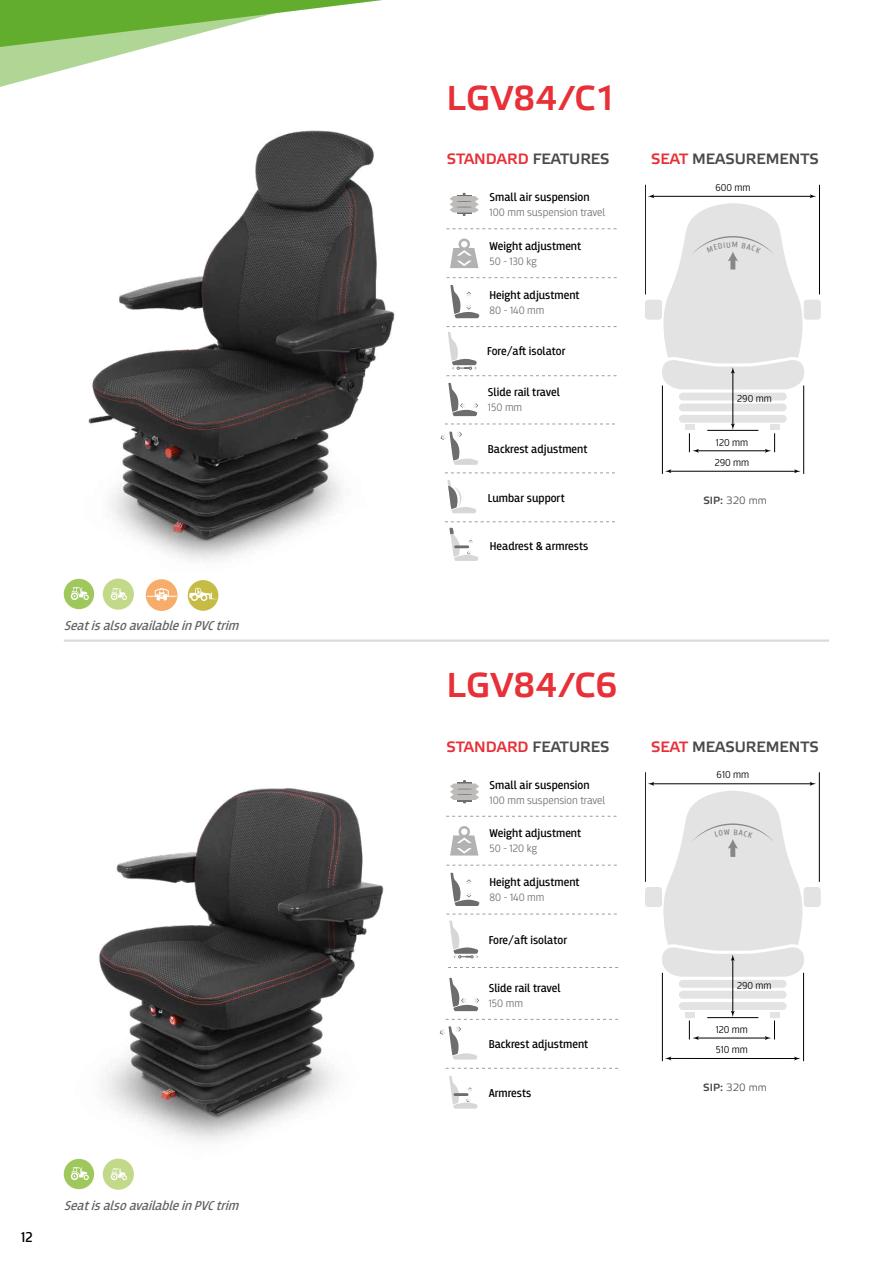
<style>
.page{position:relative;width:893px;height:1263px;background:#fff}
.page>*{position:absolute;margin:0;border:0;box-sizing:border-box;transform-origin:0 0}
.t1{font:700 34.5px "Elektra Light Pro";letter-spacing:.01em;color:#e73037}
.t2{font:700 15px "Elektra Light Pro";color:#e73037}
.t3{font:700 15px "Elektra Light Pro";color:#4a4a49}
.t4{font:15px "Breakers";color:#000}
.t5{font:italic 13.5px "Breakers";color:#646363}
.t6{font:12px "Breakers";color:#000}
.t7{font:300 11.25px "Breakers";color:#706f6f}
.t8{font:300 10.5px "Breakers";color:#000}
.t9{font:10.5px "Elektra Light Pro";color:#4a4a49}
.s1{color:#4a4a49}
.s2{color:#e73037}
.s3{font-weight:700}
</style>
<div class="page">
<svg style="left:346px;top:0;width:36px;height:5px"></svg>
<svg style="left:0;top:0;width:346px;height:87px"></svg>
<hr style="left:64px;top:639px;width:765px;height:3px;background:#dadada">
<div style="left:804px;top:300px;width:16px;height:19px;background:#e3e3e3;border-radius:3px"></div>
<div style="left:804px;top:300px;width:17px;height:19px;border:1px solid #e3e3e3;border-radius:3px"></div>
<div style="left:645px;top:300px;width:17px;height:19px;background:#e3e3e3;border-radius:3px"></div>
<div style="left:645px;top:300px;width:17px;height:19px;border:1px solid #e3e3e3;border-radius:3px"></div>
<div style="left:679px;top:393px;width:108px;height:7px;background:#e3e3e3;border-radius:4px"></div>
<div style="left:679px;top:403px;width:108px;height:8px;background:#e3e3e3;border-radius:4px"></div>
<div style="left:679px;top:415px;width:108px;height:8px;background:#e3e3e3;border-radius:4px"></div>
<div style="left:685px;top:424px;width:9px;height:6px;background:#e3e3e3"></div>
<div style="left:770px;top:424px;width:10px;height:6px;background:#e3e3e3"></div>
<hr style="left:645px;top:185px;width:1px;height:109px;background:#000">
<hr style="left:819px;top:185px;width:1px;height:109px;background:#000">
<hr style="left:662px;top:385px;width:1px;height:89px;background:#000">
<hr style="left:707px;top:430px;width:51px;height:1px;background:#000">
<hr style="left:803px;top:385px;width:1px;height:89px;background:#000">
<hr style="left:669px;top:471px;width:127px;height:1px;background:#000">
<svg style="left:665px;top:469px;width:6px;height:4px"></svg>
<svg style="left:794px;top:469px;width:6px;height:4px"></svg>
<hr style="left:697px;top:450px;width:70px;height:1px;background:#000">
<svg style="left:689px;top:433px;width:10px;height:20px"></svg>
<svg style="left:765px;top:433px;width:10px;height:20px"></svg>
<hr style="left:733px;top:371px;width:1px;height:54px;background:#000">
<svg style="left:731px;top:423px;width:4px;height:7px"></svg>
<svg style="left:448px;top:383px;width:30px;height:33px"></svg>
<svg style="left:441px;top:431px;width:37px;height:34px"></svg>
<svg style="left:446px;top:228px;width:171px;height:1px"></svg>
<svg style="left:445px;top:424px;width:170px;height:1px"></svg>
<svg style="left:445px;top:472px;width:170px;height:1px"></svg>
<svg style="left:450px;top:193px;width:29px;height:23px"></svg>
<svg style="left:450px;top:285px;width:29px;height:33px"></svg>
<svg style="left:447px;top:277px;width:170px;height:1px"></svg>
<img style="left:63px;top:130px;width:364px;height:510px">
<div style="left:64px;top:579px;width:30px;height:30px;background:#9ec75c;border-radius:50%"></div>
<svg style="left:71px;top:587px;width:18px;height:13px"></svg>
<div style="left:103px;top:578px;width:31px;height:32px;background:#c2d989;border-radius:50%"></div>
<svg style="left:111px;top:588px;width:16px;height:12px"></svg>
<svg style="left:447px;top:480px;width:29px;height:33px"></svg>
<div style="left:146px;top:579px;width:31px;height:32px;background:#f6ad6c;border-radius:50%"></div>
<svg style="left:147px;top:588px;width:30px;height:13px"></svg>
<div style="left:188px;top:580px;width:30px;height:31px;background:#c6bb45;border-radius:50%"></div>
<svg style="left:189px;top:588px;width:28px;height:13px"></svg>
<svg style="left:450px;top:238px;width:28px;height:30px"></svg>
<svg style="left:440px;top:1026px;width:37px;height:33px"></svg>
<svg style="left:446px;top:1019px;width:172px;height:1px"></svg>
<div style="left:804px;top:887px;width:16px;height:19px;background:#e3e3e3;border-radius:3px"></div>
<div style="left:804px;top:887px;width:16px;height:20px;border:1px solid #e3e3e3;border-radius:3px"></div>
<div style="left:645px;top:887px;width:17px;height:19px;background:#e3e3e3;border-radius:3px"></div>
<div style="left:645px;top:887px;width:17px;height:20px;border:1px solid #e3e3e3;border-radius:3px"></div>
<div style="left:679px;top:980px;width:108px;height:8px;background:#e3e3e3;border-radius:4px"></div>
<div style="left:679px;top:991px;width:108px;height:8px;background:#e3e3e3;border-radius:4px"></div>
<div style="left:679px;top:1002px;width:108px;height:8px;background:#e3e3e3;border-radius:4px"></div>
<div style="left:685px;top:1012px;width:9px;height:6px;background:#e3e3e3"></div>
<div style="left:770px;top:1012px;width:10px;height:6px;background:#e3e3e3"></div>
<hr style="left:645px;top:772px;width:1px;height:110px;background:#000">
<hr style="left:819px;top:772px;width:1px;height:110px;background:#000">
<hr style="left:662px;top:973px;width:1px;height:88px;background:#000">
<hr style="left:707px;top:1017px;width:51px;height:1px;background:#000">
<hr style="left:803px;top:973px;width:1px;height:88px;background:#000">
<hr style="left:669px;top:1058px;width:127px;height:1px;background:#000">
<svg style="left:665px;top:1056px;width:6px;height:4px"></svg>
<svg style="left:794px;top:1056px;width:6px;height:4px"></svg>
<hr style="left:697px;top:1038px;width:70px;height:1px;background:#000">
<svg style="left:689px;top:1020px;width:10px;height:20px"></svg>
<svg style="left:765px;top:1020px;width:10px;height:20px"></svg>
<hr style="left:732px;top:959px;width:1px;height:54px;background:#000">
<svg style="left:731px;top:1011px;width:4px;height:6px"></svg>
<svg style="left:449px;top:1076px;width:29px;height:33px"></svg>
<svg style="left:449px;top:978px;width:30px;height:33px"></svg>
<svg style="left:446px;top:816px;width:171px;height:1px"></svg>
<svg style="left:446px;top:865px;width:171px;height:1px"></svg>
<svg style="left:450px;top:873px;width:29px;height:33px"></svg>
<svg style="left:450px;top:780px;width:29px;height:23px"></svg>
<svg style="left:446px;top:1068px;width:172px;height:1px"></svg>
<img style="left:63px;top:788px;width:321px;height:387px">
<div style="left:64px;top:1159px;width:30px;height:30px;background:#9ec75c;border-radius:50%"></div>
<svg style="left:71px;top:1167px;width:18px;height:13px"></svg>
<div style="left:103px;top:1158px;width:31px;height:32px;background:#c2d989;border-radius:50%"></div>
<svg style="left:111px;top:1168px;width:16px;height:12px"></svg>
<svg style="left:450px;top:826px;width:28px;height:29px"></svg>
<svg style="left:445px;top:521px;width:170px;height:40px"></svg>
<svg style="left:446px;top:326px;width:171px;height:50px"></svg>
<svg style="left:446px;top:914px;width:171px;height:44px"></svg>
<svg style="left:448px;top:967px;width:170px;height:1px"></svg>
<svg style="left:648px;top:194px;width:168px;height:200px"></svg>
<svg style="left:648px;top:782px;width:168px;height:199px"></svg>
<p class="t5" style="left:64px;top:618px;width:180px">SeatisalsoavailableinPVCtrim</p>
<p class="t4" style="left:21px;top:1228px;width:13px">12</p>
<p class="t5" style="left:64px;top:1198px;width:180px">SeatisalsoavailableinPVCtrim</p>
<h1 class="t1" style="left:446px;top:79px;width:172px">LGV84/C1</h1>
<p class="t2" style="left:447px;top:151px;width:164px">STANDARD <span class="s1">FEATURES</span></p>
<p class="t3" style="left:651px;top:151px;width:169px"><span class="s2">SEAT</span> MEASUREMENTS</p>
<p class="t6" style="left:489px;top:190px;width:102px">Small air suspension</p>
<p class="t7" style="left:489px;top:206px;width:117px">100 mm suspension travel</p>
<p class="t6" style="left:489px;top:239px;width:93px">Weight adjustment</p>
<p class="t7" style="left:489px;top:255px;width:49px">50 - 130 kg</p>
<p class="t6" style="left:489px;top:288px;width:92px">Height adjustment</p>
<p class="t7" style="left:489px;top:304px;width:56px">80 - 140 mm</p>
<p class="t6" style="left:487px;top:344px;width:80px">Fore/aft isolator</p>
<p class="t6" style="left:488px;top:385px;width:74px">Slide rail travel</p>
<p class="t7" style="left:488px;top:401px;width:36px">150 mm</p>
<p class="t6" style="left:488px;top:442px;width:101px">Backrest adjustment</p>
<p class="t6" style="left:488px;top:491px;width:78px">Lumbar support</p>
<p class="t6" style="left:490px;top:539px;width:100px">Headrest &amp; armrests</p>
<h1 class="t1" style="left:446px;top:667px;width:172px">LGV84/C6</h1>
<p class="t8" style="left:715px;top:181px;width:37px">600 mm</p>
<p class="t8" style="left:737px;top:392px;width:36px">290 mm</p>
<p class="t8" style="left:716px;top:436px;width:34px">120 mm</p>
<p class="t8" style="left:715px;top:457px;width:36px">290 mm</p>
<p class="t9" style="left:703px;top:494px;width:65px"><span class="s3">SIP:</span> 320 mm</p>
<p class="t2" style="left:446px;top:739px;width:164px">STANDARD <span class="s1">FEATURES</span></p>
<p class="t3" style="left:651px;top:739px;width:169px"><span class="s2">SEAT</span> MEASUREMENTS</p>
<p class="t6" style="left:489px;top:777px;width:102px">Small air suspension</p>
<p class="t7" style="left:489px;top:793px;width:117px">100 mm suspension travel</p>
<p class="t6" style="left:489px;top:826px;width:93px">Weight adjustment</p>
<p class="t7" style="left:489px;top:842px;width:49px">50 - 120 kg</p>
<p class="t6" style="left:489px;top:875px;width:92px">Height adjustment</p>
<p class="t7" style="left:489px;top:891px;width:56px">80 - 140 mm</p>
<p class="t6" style="left:489px;top:933px;width:80px">Fore/aft isolator</p>
<p class="t6" style="left:489px;top:981px;width:74px">Slide rail travel</p>
<p class="t7" style="left:489px;top:996px;width:36px">150 mm</p>
<p class="t6" style="left:489px;top:1037px;width:101px">Backrest adjustment</p>
<p class="t6" style="left:489px;top:1086px;width:44px">Armrests</p>
<p class="t8" style="left:717px;top:769px;width:34px">610 mm</p>
<p class="t8" style="left:737px;top:980px;width:36px">290 mm</p>
<p class="t8" style="left:716px;top:1023px;width:34px">120 mm</p>
<p class="t8" style="left:716px;top:1044px;width:34px">510 mm</p>
<p class="t9" style="left:703px;top:1082px;width:65px"><span class="s3">SIP:</span> 320 mm</p>
</div>
